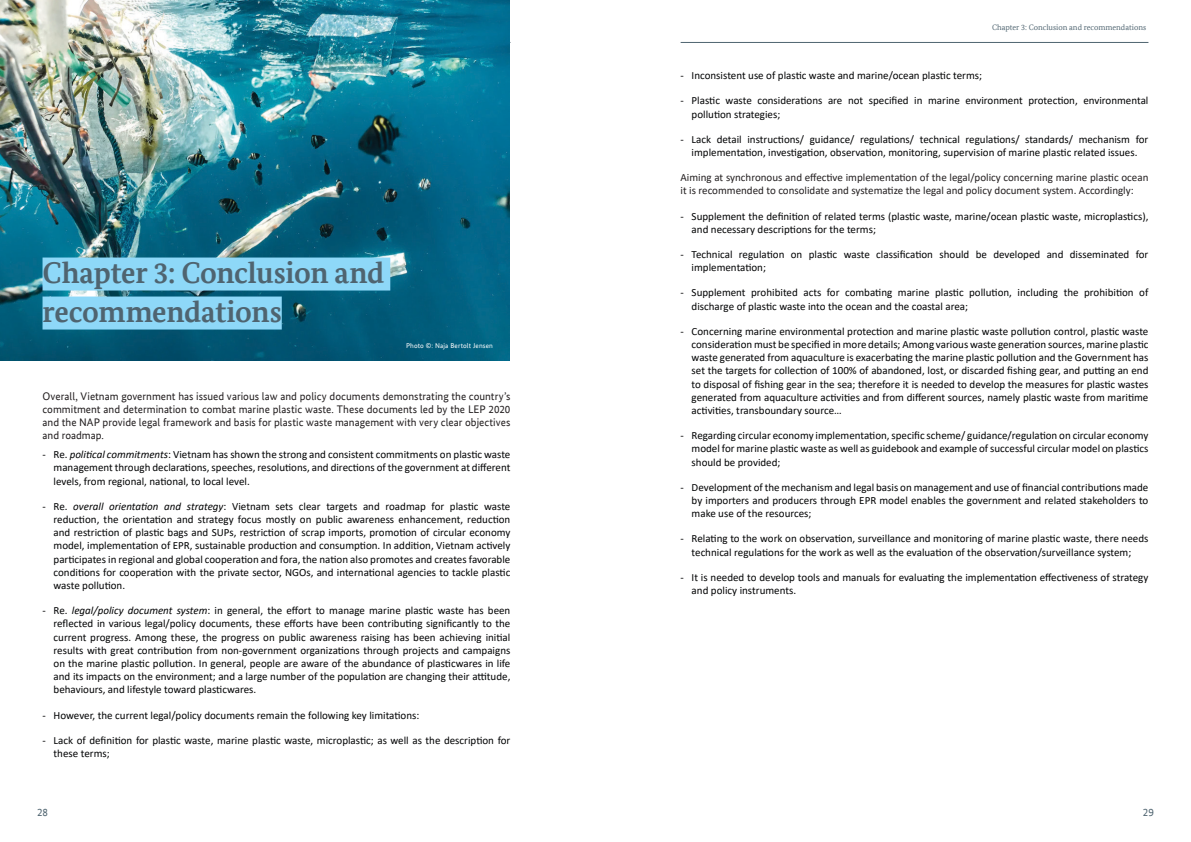
<style>
.page{position:relative;width:1191px;height:842px;background:#fff}
.page>*{position:absolute;margin:0;border:0;box-sizing:border-box;transform-origin:0 0}
.H1_-_Chapter_Title{font:700 30px/39px "Bundes Serif Office";letter-spacing:-.01em;color:#4f6470}
.t1{font:11px/13.2px "Calibri";color:#020304;text-align:justify}
.Copytext{font:11px/13px "Bundes Sans Office";color:#231f20;text-align:justify}
.t2{font:11px/13.2px "Calibri";color:#231f20}
.t3{font:11px "Bundes Sans Office";color:#4f6470}
.t4{font:8px "Bundes Serif Office";color:#4f6470}
.Photo_Copyright{font:7px "Bundes Sans Office";letter-spacing:.02em;color:#fff}
.s1{font-style:italic}
</style>
<div class="page">
<hr style="left:680px;top:42px;width:468px;height:1px;background:#4f6470">
<img style="left:0;top:0;width:510px;height:360px">
<div style="left:43px;top:258px;width:347px;height:33px;background:#8ed8f8"></div>
<div style="left:43px;top:297px;width:239px;height:33px;background:#8ed8f8"></div>
<p class="H1_-_Chapter_Title" style="left:43px;top:253px;width:343px">Chapter 3: Conclusion and recommendations</p>
<p class="Photo_Copyright" style="left:406px;top:342px;width:88px">Photo ©: Naja Bertolt Jensen</p>
<p class="Copytext" style="left:43px;top:390px;width:469px">Overall, Vietnam government has issued various law and policy documents demonstrating the country’s commitment and determination to combat marine plastic waste. These documents led by the LEP 2020 and the NAP provide legal framework and basis for plastic waste management with very clear objectives and roadmap.</p>
<p class="t1" style="left:54px;top:448px;width:458px;text-indent:-11px">- Re. <span class="s1">political commitments</span>: Vietnam has shown the strong and consistent commitments on plastic waste management through declarations, speeches, resolutions, and directions of the government at different levels, from regional, national, to local level.</p>
<p class="t1" style="left:54px;top:499px;width:458px;text-indent:-11px">- Re. <span class="s1">overall orientation and strategy</span>: Vietnam sets clear targets and roadmap for plastic waste reduction, the orientation and strategy focus mostly on public awareness enhancement, reduction and restriction of plastic bags and SUPs, restriction of scrap imports, promotion of circular economy model, implementation of EPR, sustainable production and consumption. In addition, Vietnam actively participates in regional and global cooperation and fora, the nation also promotes and creates favorable conditions for cooperation with the private sector, NGOs, and international agencies to tackle plastic waste pollution.</p>
<p class="t1" style="left:54px;top:604px;width:458px;text-indent:-11px">- Re. <span class="s1">legal/policy document system</span>: in general, the effort to manage marine plastic waste has been reflected in various legal/policy documents, these efforts have been contributing significantly to the current progress. Among these, the progress on public awareness raising has been achieving initial results with great contribution from non-government organizations through projects and campaigns on the marine plastic pollution. In general, people are aware of the abundance of plasticwares in life and its impacts on the environment; and a large number of the population are changing their attitude, behaviours, and lifestyle toward plasticwares.</p>
<p class="t1" style="left:43px;top:708px;width:378px">- However, the current legal/policy documents remain the following key limitations:</p>
<p class="t1" style="left:54px;top:733px;width:458px;text-indent:-11px">- Lack of definition for plastic waste, marine plastic waste, microplastic; as well as the description for these terms;</p>
<p class="t4" style="left:992px;top:22px;width:156px">Chapter 3: Conclusion and recommendations</p>
<p class="t1" style="left:680px;top:69px;width:303px">- Inconsistent use of plastic waste and marine/ocean plastic terms;</p>
<p class="t1" style="left:691px;top:94px;width:458px;text-indent:-11px">- Plastic waste considerations are not specified in marine environment protection, environmental pollution strategies;</p>
<p class="t1" style="left:680px;top:132px;width:469px;text-align:center">- Lack detail instructions/ guidance/ regulations/ technical regulations/ standards/ mechanism for implementation, investigation, observation, monitoring, supervision of marine plastic related issues.</p>
<p class="t2" style="left:680px;top:171px;width:469px">Aiming at synchronous and effective implementation of the legal/policy concerning marine plastic ocean it is recommended to consolidate and systematize the legal and policy document system. Accordingly:</p>
<p class="t1" style="left:691px;top:209px;width:458px;text-indent:-11px">- Supplement the definition of related terms (plastic waste, marine/ocean plastic waste, microplastics), and necessary descriptions for the terms;</p>
<p class="t1" style="left:691px;top:247px;width:458px;text-indent:-11px">- Technical regulation on plastic waste classification should be developed and disseminated for implementation;</p>
<p class="t1" style="left:691px;top:286px;width:458px;text-indent:-11px">- Supplement prohibited acts for combating marine plastic pollution, including the prohibition of discharge of plastic waste into the ocean and the coastal area;</p>
<p class="t1" style="left:691px;top:324px;width:458px;text-indent:-11px">- Concerning marine environmental protection and marine plastic waste pollution control, plastic waste consideration must be specified in more details; Among various waste generation sources, marine plastic waste generated from aquaculture is exacerbating the marine plastic pollution and the Government has set the targets for collection of 100% of abandoned, lost, or discarded fishing gear, and putting an end to disposal of fishing gear in the sea; therefore it is needed to develop the measures for plastic wastes generated from aquaculture activities and from different sources, namely plastic waste from maritime activities, transboundary source…</p>
<p class="t1" style="left:691px;top:429px;width:458px;text-indent:-11px">- Regarding circular economy implementation, specific scheme/ guidance/regulation on circular economy model for marine plastic waste as well as guidebook and example of successful circular model on plastics should be provided;</p>
<p class="t1" style="left:691px;top:480px;width:458px;text-indent:-11px">- Development of the mechanism and legal basis on management and use of financial contributions made by importers and producers through EPR model enables the government and related stakeholders to make use of the resources;</p>
<p class="t1" style="left:680px;top:532px;width:469px;text-align:center">- Relating to the work on observation, surveillance and monitoring of marine plastic waste, there needs technical regulations for the work as well as the evaluation of the observation/surveillance system;</p>
<p class="t1" style="left:691px;top:570px;width:458px;text-indent:-11px">- It is needed to develop tools and manuals for evaluating the implementation effectiveness of strategy and policy instruments.</p>
<p class="t3" style="left:37px;top:806px;width:12px">28</p>
<p class="t3" style="left:1143px;top:806px;width:13px">29</p>
</div>
